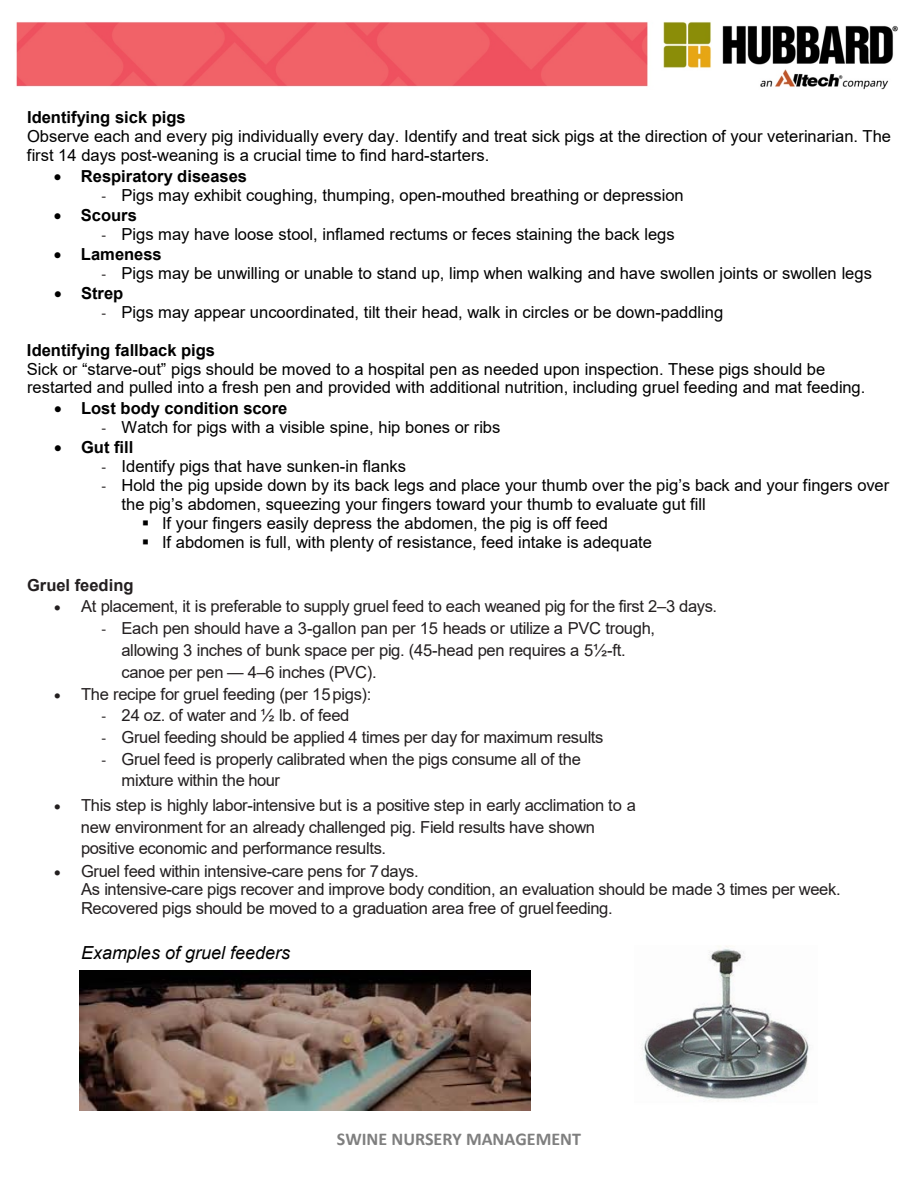
<style>
.page{position:relative;width:918px;height:1188px;background:#fff}
.page>*{position:absolute;margin:0;border:0;box-sizing:border-box;transform-origin:0 0}
.t1{font:700 18px "Calibri";color:#7f7f7f}
.t2{font:italic 18px "Arial";letter-spacing:.005em;color:#000}
.t3{font:16.5px/18.9px "Arial";color:#000}
.t4{font:16.5px/21.8px "Arial";letter-spacing:-.02em;color:#231f20}
.t5{font:700 16.5px "Arial";color:#000}
.t6{font:700 16.5px "Arial";color:#231f20}
.s1{font-family:"Frutiger LT Std";font-size:14.25px;color:#231f20}
.s2{font-family:"Frutiger LT Std";font-size:14.25px}
</style>
<div class="page">
<img style="left:16px;top:21px;width:882px;height:69px">
<img style="left:641px;top:946px;width:168px;height:156px">
<img style="left:79px;top:970px;width:451px;height:141px">
<p class="t5" style="left:27px;top:106px;width:160px">Identifying sick pigs</p>
<p class="t3" style="left:27px;top:127px;width:866px">Observe each and every pig individually every day. Identify and treat sick pigs at the direction of your veterinarian. The first 14 days post-weaning is a crucial time to find hard-starters.</p>
<p class="t5" style="left:54px;top:164px;width:195px">• Respiratory diseases</p>
<p class="t3" style="left:101px;top:185px;width:584px"><span class="s1">-</span> Pigs may exhibit coughing, thumping, open-mouthed breathing or depression</p>
<p class="t5" style="left:54px;top:203px;width:85px">• Scours</p>
<p class="t3" style="left:101px;top:224px;width:575px"><span class="s1">-</span> Pigs may have loose stool, inflamed rectums or feces staining the back legs</p>
<p class="t5" style="left:54px;top:242px;width:109px">• Lameness</p>
<p class="t3" style="left:101px;top:263px;width:772px"><span class="s1">-</span> Pigs may be unwilling or unable to stand up, limp when walking and have swollen joints or swollen legs</p>
<p class="t5" style="left:54px;top:281px;width:71px">• Strep</p>
<p class="t3" style="left:101px;top:302px;width:623px"><span class="s1">-</span> Pigs may appear uncoordinated, tilt their head, walk in circles or be down-paddling</p>
<p class="t5" style="left:27px;top:338px;width:189px">Identifying fallback pigs</p>
<p class="t3" style="left:27px;top:359px;width:840px">Sick or “starve-out” pigs should be moved to a hospital pen as needed upon inspection. These pigs should be restarted and pulled into a fresh pen and provided with additional nutrition, including gruel feeding and mat feeding.</p>
<p class="t5" style="left:54px;top:396px;width:235px">• Lost body condition score</p>
<p class="t3" style="left:101px;top:417px;width:401px"><span class="s1">-</span> Watch for pigs with a visible spine, hip bones or ribs</p>
<p class="t5" style="left:54px;top:435px;width:81px">• Gut fill</p>
<p class="t3" style="left:101px;top:456px;width:306px"><span class="s1">-</span> Identify pigs that have sunken-in flanks</p>
<p class="t3" style="left:122px;top:475px;width:769px;text-indent:-20px"><span class="s1">-</span> Hold the pig upside down by its back legs and place your thumb over the pig’s back and your fingers over the pig’s abdomen, squeezing your fingers toward your thumb to evaluate gut fill</p>
<p class="t3" style="left:142px;top:513px;width:468px">▪ If your fingers easily depress the abdomen, the pig is off feed</p>
<p class="t3" style="left:142px;top:532px;width:512px">▪ If abdomen is full, with plenty of resistance, feed intake is adequate</p>
<p class="t6" style="left:27px;top:573px;width:108px">Gruel feeding</p>
<p class="t4" style="left:54px;top:595px;width:665px">• At placement, it is preferable to supply gruel feed to each weaned pig for the first 2–3 days.</p>
<p class="t4" style="left:121px;top:617px;width:535px;text-indent:-20px"><span class="s2">-</span> Each pen should have a 3-gallon pan per 15 heads or utilize a PVC trough, allowing 3 inches of bunk space per pig. (45-head pen requires a 5½-ft. canoe per pen — 4–6 inches (PVC).</p>
<p class="t4" style="left:54px;top:683px;width:319px">• The recipe for gruel feeding (per 15pigs):</p>
<p class="t4" style="left:101px;top:705px;width:250px"><span class="s2">-</span> 24 oz. of water and ½ lb. of feed</p>
<p class="t4" style="left:101px;top:726px;width:504px"><span class="s2">-</span> Gruel feeding should be applied 4 times per day for maximum results</p>
<p class="t4" style="left:122px;top:748px;width:461px;text-indent:-20px"><span class="s2">-</span> Gruel feed is properly calibrated when the pigs consume all of the mixture within the hour</p>
<p class="t4" style="left:81px;top:794px;width:556px;text-indent:-27px">• This step is highly labor-intensive but is a positive step in early acclimation to a new environment for an already challenged pig. Field results have shown positive economic and performance results.</p>
<p class="t4" style="left:54px;top:860px;width:366px">• Gruel feed within intensive-care pens for 7days.</p>
<p class="t4" style="left:81px;top:880px;width:761px;line-height:18.9px">As intensive-care pigs recover and improve body condition, an evaluation should be made 3 times per week.<br>Recovered pigs should be moved to a graduation area free of gruelfeeding.</p>
<p class="t2" style="left:81px;top:941px;width:211px">Examples of gruel feeders</p>
<p class="t1" style="left:337px;top:1126px;width:245px">SWINE NURSERY MANAGEMENT</p>
</div>
